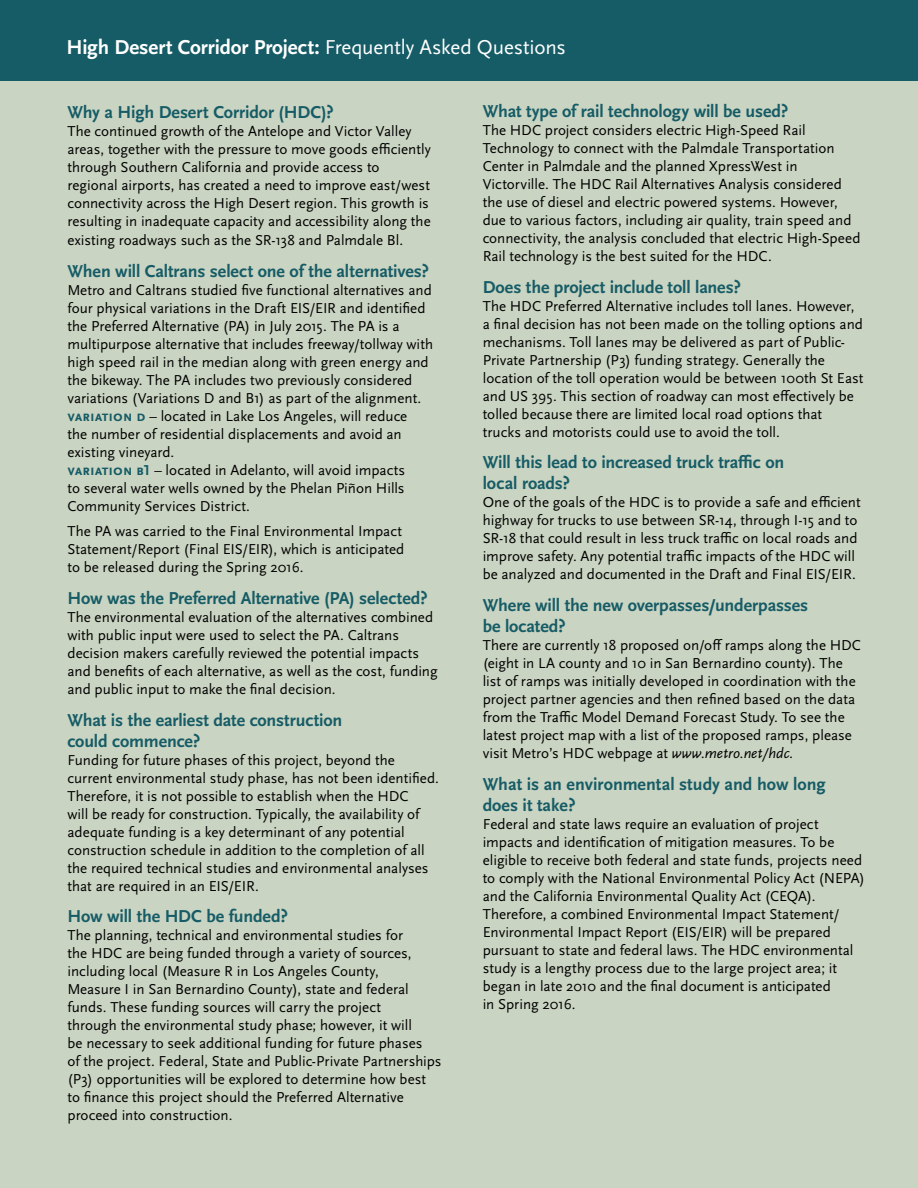
<style>
.page{position:relative;width:918px;height:1188px;background:#fff}
.page>*{position:absolute;margin:0;border:0;box-sizing:border-box;transform-origin:0 0}
.t1{font:700 21px "Scala Sans";letter-spacing:-.005em;color:#fff}
.t2{font:700 18px/21px "Scala Sans";letter-spacing:-.005em;color:#165c66}
.t3{font:15px/18px "Scala Sans";color:#000}
.s1{font-weight:400}
.s2{font-family:"Scala Sans Expert"}
.s3{font-family:"Scala Sans Caps";font-weight:700;color:#165c66}
.s4{font-family:"Scala Sans Bold Expert";font-weight:400}
.s5{font-style:italic}
</style>
<div class="page">
<div style="left:0;top:14px;width:918px;height:1174px;background:#cad4c2"></div>
<div style="left:0;top:0;width:918px;height:81px;background:#165c66"></div>
<h1 class="t1" style="left:67px;top:36px;width:501px">High Desert Corridor Project: <span class="s1">Frequently Asked Questions</span></h1>
<p class="t2" style="left:68px;top:102px;width:268px">Why a High Desert Corridor (HDC)?</p>
<p class="t3" style="left:67px;top:122px;width:365px">The continued growth of the Antelope and Victor Valley areas, together with the pressure to move goods e<span class="s2">;</span>ciently through Southern California and provide access to regional airports, has created a need to improve east/west connectivity across the High Desert region. This growth is resulting in inadequate capacity and accessibility along the</p>
<p class="t3" style="left:67px;top:232px;width:337px">existing roadways such as the SR-138 and Palmdale Bl.</p>
<p class="t2" style="left:68px;top:261px;width:363px">When will Caltrans select one of the alternatives?</p>
<p class="t3" style="left:68px;top:282px;width:367px">Metro and Caltrans studied five functional alternatives and four physical variations in the Draft EIS/EIR and identified the Preferred Alternative (PA) in July 2015. The PA is a multipurpose alternative that includes freeway/tollway with high speed rail in the median along with green energy and the bikeway. The PA includes two previously considered variations (Variations D and B1) as part of the alignment. <span class="s3">variation d</span> – located in Lake Los Angeles, will reduce<br>the number of residential displacements and avoid an existing vineyard.<br><span class="s3">variation b1</span> – located in Adelanto, will avoid impacts<br>to several water wells owned by the Phelan Piñon Hills Community Services District.</p>
<p class="t3" style="left:68px;top:522px;width:338px">The PA was carried to the Final Environmental Impact<br>Statement/Report (Final EIS/EIR), which is anticipated to be released during the Spring 2016.</p>
<p class="t2" style="left:68px;top:588px;width:362px">How was the Preferred Alternative (PA) selected?</p>
<p class="t3" style="left:68px;top:608px;width:372px">The environmental evaluation of the alternatives combined with public input were used to select the PA. Caltrans decision makers carefully reviewed the potential impacts and benefits of each alternative, as well as the cost, funding and public input to make the final decision.</p>
<p class="t2" style="left:68px;top:710px;width:276px">What is the earliest date construction could commence?</p>
<p class="t3" style="left:68px;top:751px;width:373px">Funding for future phases of this project, beyond the current environmental study phase, has not been identified.<br>Therefore, it is not possible to establish when the HDC<br>will be ready for construction. Typically, the availability of adequate funding is a key determinant of any potential construction schedule in addition to the completion of all the required technical studies and environmental analyses that are required in an EIS/EIR.</p>
<p class="t2" style="left:68px;top:907px;width:222px">How will the HDC be funded?</p>
<p class="t3" style="left:68px;top:927px;width:376px">The planning, technical and environmental studies for<br>the HDC are being funded through a variety of sources, including local (Measure R in Los Angeles County,<br>Measure I in San Bernardino County), state and federal funds. These funding sources will carry the project<br>through the environmental study phase; however, it will<br>be necessary to seek additional funding for future phases<br>of the project. Federal, State and Public-Private Partnerships (P3) opportunities will be explored to determine how best to finance this project should the Preferred Alternative proceed into construction.</p>
<p class="t2" style="left:483px;top:101px;width:307px">What type of rail technology will be used?</p>
<p class="t3" style="left:483px;top:121px;width:379px">The HDC project considers electric High-Speed Rail Technology to connect with the Palmdale Transportation Center in Palmdale and the planned XpressWest in Victorville. The HDC Rail Alternatives Analysis considered the use of diesel and electric powered systems. However, due to various factors, including air quality, train speed and connectivity, the analysis concluded that electric High-Speed Rail technology is the best suited for the HDC.</p>
<p class="t2" style="left:483px;top:277px;width:260px">Does the project include toll lanes?</p>
<p class="t3" style="left:483px;top:297px;width:382px">The HDC Preferred Alternative includes toll lanes. However, a final decision has not been made on the tolling options and mechanisms. Toll lanes may be delivered as part of Public-Private Partnership (P3) funding strategy. Generally the location of the toll operation would be between 100th St East and US 395. This section of roadway can most e<span class="s2">=</span>ectively be tolled because there are limited local road options that trucks and motorists could use to avoid the toll.</p>
<p class="t2" style="left:483px;top:452px;width:303px">Will this lead to increased truck tra<span class="s4">;</span>c on local roads?</p>
<p class="t3" style="left:483px;top:494px;width:380px">One of the goals of the HDC is to provide a safe and e<span class="s2">;</span>cient highway for trucks to use between SR-14, through I-15 and to SR-18 that could result in less truck tra<span class="s2">;</span>c on local roads and improve safety. Any potential tra<span class="s2">;</span>c impacts of the HDC will be analyzed and documented in the Draft and Final EIS/EIR.</p>
<p class="t2" style="left:483px;top:595px;width:327px">Where will the new overpasses/underpasses be located?</p>
<p class="t3" style="left:483px;top:637px;width:380px">There are currently 18 proposed on/o<span class="s2">=</span> ramps along the HDC (eight in LA county and 10 in San Bernardino county). The list of ramps was initially developed in coordination with the project partner agencies and then refined based on the data from the Tra<span class="s2">;</span>c Model Demand Forecast Study. To see the latest project map with a list of the proposed ramps, please visit Metro’s HDC webpage at <span class="s5">www.metro.net/hdc.</span></p>
<p class="t2" style="left:483px;top:774px;width:345px">What is an environmental study and how long does it take?</p>
<p class="t3" style="left:483px;top:815px;width:384px">Federal and state laws require an evaluation of project impacts and identification of mitigation measures. To be eligible to receive both federal and state funds, projects need to comply with the National Environmental Policy Act (NEPA) and the California Environmental Quality Act (CEQA).<br>Therefore, a combined Environmental Impact Statement/ Environmental Impact Report (EIS/EIR) will be prepared pursuant to state and federal laws. The HDC environmental study is a lengthy process due to the large project area; it began in late 2010 and the final document is anticipated<br>in Spring 2016.</p>
</div>
